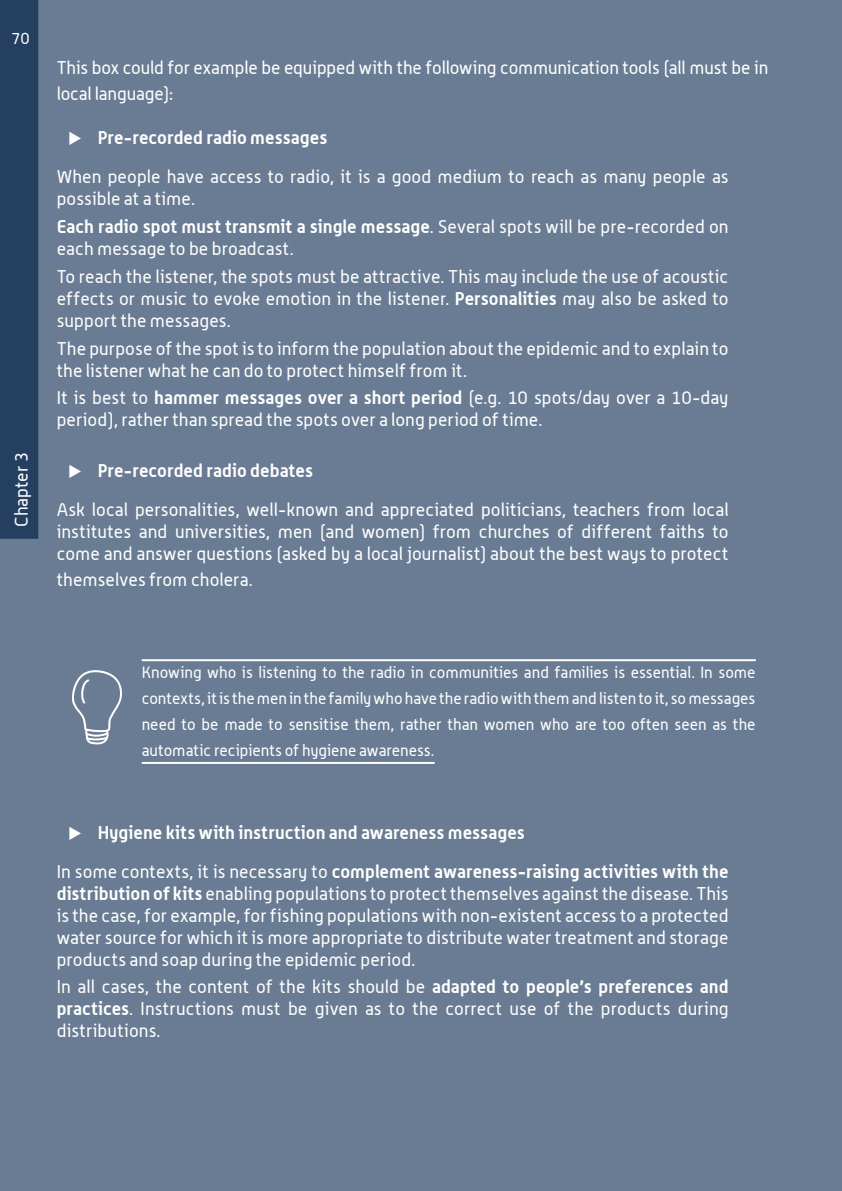
<style>
.page{position:relative;width:842px;height:1191px;background:#6a7c93}
.page>*{position:absolute;margin:0;border:0;box-sizing:border-box;transform-origin:0 0}
.t1{font:18px/22px "Alwyn";letter-spacing:.005em;color:#fff}
.t2{font:700 18px/39px "Alwyn";letter-spacing:.005em;color:#fff}
.t3{font:16px/26px "Alwyn";color:#fff;text-align:justify}
.s1{font-weight:700}
.s2{font-weight:400}
</style>
<div class="page">
<hr style="left:142px;top:659px;width:614px;height:2px;background:#fff">
<hr style="left:142px;top:762px;width:293px;height:2px;background:#fff">
<svg style="left:72px;top:670px;width:50px;height:74px"></svg>
<div style="left:0;top:0;width:38px;height:539px;background:#243f60"></div>
<p class="t3" style="left:11px;top:24px;width:20px">70</p>
<p class="t1" style="left:10px;top:527px;width:76px;rotate:-90deg">Chapter 3</p>
<p class="t1" style="left:57px;top:54px;width:713px;line-height:26px">This box could for example be equipped with the following communication tools (all must be in local language):</p>
<p class="t1" style="left:57px;top:118px;width:673px;line-height:39px;text-indent:11px">◆ <span class="s1">Pre-recorded radio messages<br></span>When people have access to radio, it is a good medium to reach as many people as</p>
<p class="t1" style="left:57px;top:185px;width:673px;line-height:27.6px">possible at a time.<br><span class="s1">Each radio spot must transmit a single message</span>. Several spots will be pre-recorded on</p>
<p class="t1" style="left:57px;top:235px;width:673px;line-height:27.6px">each message to be broadcast.<br>To reach the listener, the spots must be attractive. This may include the use of acoustic</p>
<p class="t1" style="left:57px;top:287px;width:673px">effects or music to evoke emotion in the listener. <span class="s1">Personalities</span> may also be asked to support the messages.</p>
<p class="t1" style="left:57px;top:337px;width:673px">The purpose of the spot is to inform the population about the epidemic and to explain to the listener what he can do to protect himself from it.</p>
<p class="t1" style="left:57px;top:386px;width:673px">It is best to <span class="s1">hammer messages over a short period</span> (e.g. 10 spots/day over a 10-day period), rather than spread the spots over a long period of time.</p>
<p class="t1" style="left:57px;top:450px;width:673px;line-height:39px;text-indent:11px">◆ <span class="s1">Pre-recorded radio debates<br></span>Ask local personalities, well-known and appreciated politicians, teachers from local</p>
<p class="t1" style="left:57px;top:520px;width:673px">institutes and universities, men (and women) from churches of different faiths to come and answer questions (asked by a local journalist) about the best ways to protect</p>
<p class="t1" style="left:57px;top:568px;width:198px">themselves from cholera.</p>
<p class="t3" style="left:142px;top:659px;width:615px">Knowing who is listening to the radio in communities and families is essential. In some contexts, it is the men in the family who have the radio with them and listen to it, so messages need to be made to sensitise them, rather than women who are too often seen as the automatic recipients of hygiene awareness.</p>
<p class="t2" style="left:57px;top:812px;width:673px;text-indent:11px">◆ Hygiene kits with instruction and awareness messages<br><span class="s2">In some contexts, it is necessary to</span> complement awareness-raising activities with the</p>
<p class="t1" style="left:57px;top:882px;width:673px;text-align:justify"><span class="s1">distribution of kits</span> enabling populations to protect themselves against the disease. This is the case, for example, for fishing populations with non-existent access to a protected water source for which it is more appropriate to distribute water treatment and storage products and soap during the epidemic period.</p>
<p class="t1" style="left:57px;top:975px;width:673px;text-align:justify">In all cases, the content of the kits should be <span class="s1">adapted to people’s preferences and practices</span>. Instructions must be given as to the correct use of the products during distributions.</p>
</div>
